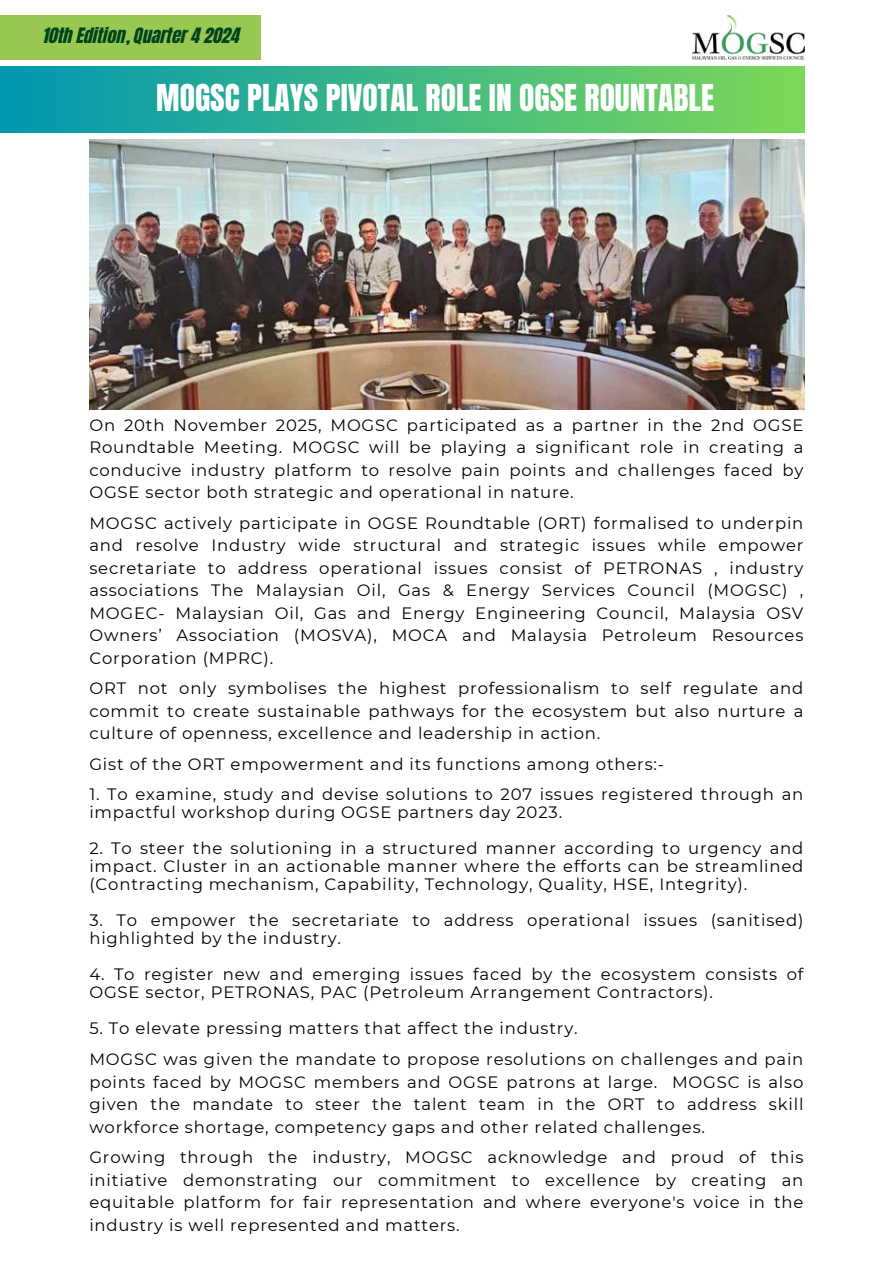
<style>
.page{position:relative;width:894px;height:1264px;background:#fff}
.page>*{position:absolute;margin:0;border:0;box-sizing:border-box;transform-origin:0 0}
.t1{font:31.5px "Anton";color:#fff}
.t2{font:18px "CA Generated";color:#00431d}
.t3{font:16.5px/22.5px "Montserrat";letter-spacing:.05em;color:#000;text-align:justify}
</style>
<div class="page">
<div style="left:0;top:15px;width:261px;height:45px;background:#98c851"></div>
<img style="left:692px;top:15px;width:112px;height:44px">
<div style="left:0;top:66px;width:804px;height:66px;background:linear-gradient(to right,#0097b2,#7dd858)"></div>
<img style="left:89px;top:139px;width:715px;height:270px">
<p class="t2" style="left:43px;top:22px;width:198px">10th Edition, Quarter 4 2024</p>
<h1 class="t1" style="left:156px;top:75px;width:559px">MOGSC PLAYS PIVOTAL ROLE IN OGSE ROUNTABLE</h1>
<p class="t3" style="left:89px;top:413px;width:715px">On 20th November 2025, MOGSC participated as a partner in the 2nd OGSE Roundtable Meeting. MOGSC will be playing a significant role in creating a conducive industry platform to resolve pain points and challenges faced by OGSE sector both strategic and operational in nature.</p>
<p class="t3" style="left:89px;top:511px;width:715px">MOGSC actively participate in OGSE Roundtable (ORT) formalised to underpin and resolve Industry wide structural and strategic issues while empower secretariate to address operational issues consist of PETRONAS , industry associations The Malaysian Oil, Gas &amp; Energy Services Council (MOGSC) , MOGEC- Malaysian Oil, Gas and Energy Engineering Council, Malaysia OSV Owners’ Association (MOSVA), MOCA and Malaysia Petroleum Resources Corporation (MPRC).</p>
<p class="t3" style="left:89px;top:677px;width:715px">ORT not only symbolises the highest professionalism to self regulate and commit to create sustainable pathways for the ecosystem but also nurture a culture of openness, excellence and leadership in action.</p>
<p class="t3" style="left:89px;top:752px;width:576px">Gist of the ORT empowerment and its functions among others:-</p>
<p class="t3" style="left:89px;top:785px;width:715px;line-height:18px">1. To examine, study and devise solutions to 207 issues registered through an impactful workshop during OGSE partners day 2023.</p>
<p class="t3" style="left:89px;top:839px;width:715px;line-height:18px">2. To steer the solutioning in a structured manner according to urgency and impact. Cluster in an actionable manner where the efforts can be streamlined (Contracting mechanism, Capability, Technology, Quality, HSE, Integrity).</p>
<p class="t3" style="left:89px;top:911px;width:715px;line-height:18px">3. To empower the secretariate to address operational issues (sanitised) highlighted by the industry.</p>
<p class="t3" style="left:89px;top:965px;width:715px;line-height:18px">4. To register new and emerging issues faced by the ecosystem consists of<br>OGSE sector, PETRONAS, PAC (Petroleum Arrangement Contractors).</p>
<p class="t3" style="left:89px;top:1013px;width:715px;line-height:30.8px">5. To elevate pressing matters that affect the industry.<br>MOGSC was given the mandate to propose resolutions on challenges and pain</p>
<p class="t3" style="left:89px;top:1070px;width:715px">points faced by MOGSC members and OGSE patrons at large. MOGSC is also given the mandate to steer the talent team in the ORT to address skill workforce shortage, competency gaps and other related challenges.</p>
<p class="t3" style="left:89px;top:1145px;width:715px">Growing through the industry, MOGSC acknowledge and proud of this initiative demonstrating our commitment to excellence by creating an equitable platform for fair representation and where everyone's voice in the industry is well represented and matters.</p>
</div>
